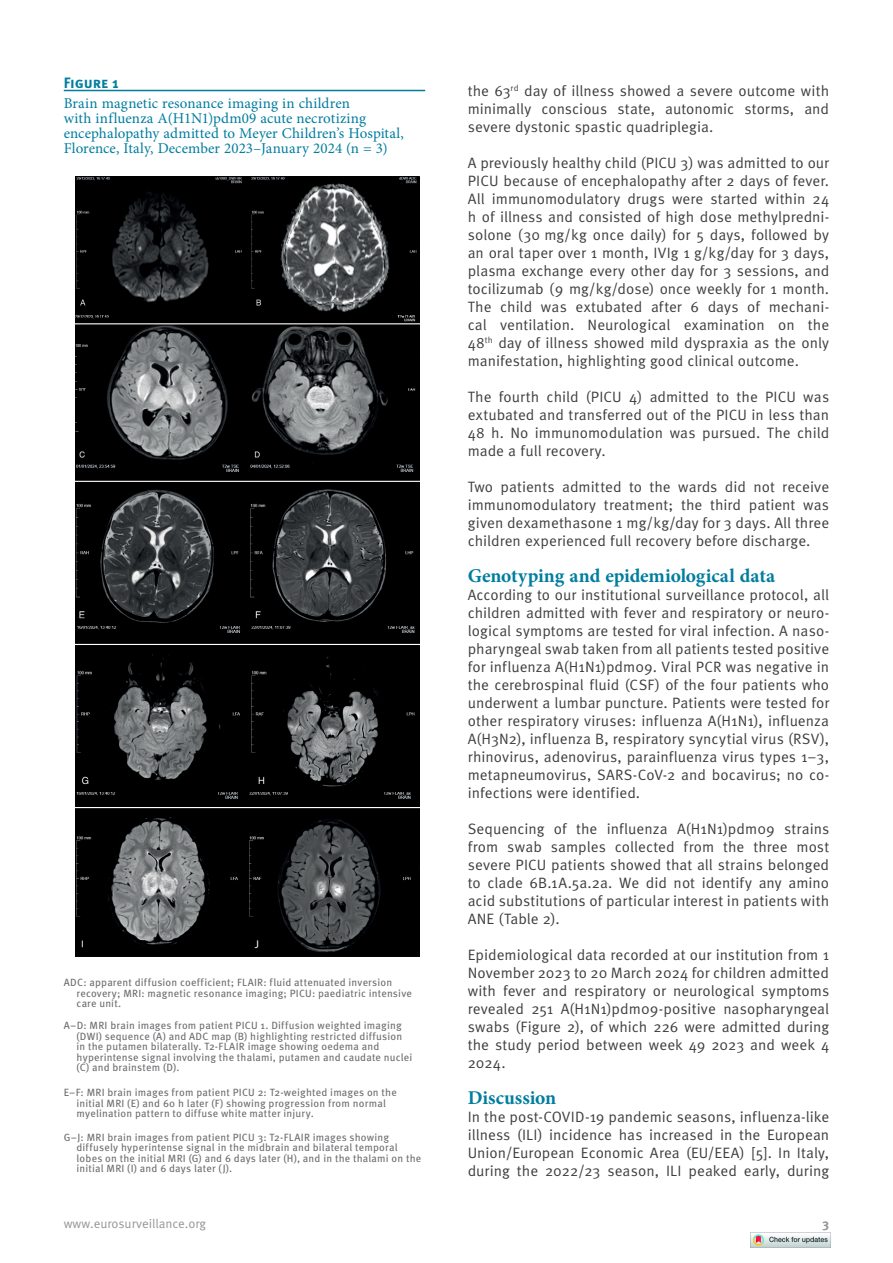
<style>
.page{position:relative;width:893px;height:1263px;background:#fff}
.page>*{position:absolute;margin:0;border:0;box-sizing:border-box;transform-origin:0 0}
.t1{font:700 19.5px "Minion Pro";letter-spacing:-.005em;color:#007d9f}
.t2{font:15px/18px "Meta Pro";color:#3e3e3f;text-align:justify}
.t3{font:15px/15px "Minion Pro";letter-spacing:.005em;color:#007d9f}
.t4{font:700 15px "Meta Pro";letter-spacing:-.005em;color:#007d9f}
.t5{font:12.75px "Meta Pro";color:#939598}
.t6{font:700 12.75px "Meta Pro";color:#939598}
.t7{font:11.25px "Myriad Pro";color:#fff}
.t8{font:10.5px/10.5px "Meta Pro";letter-spacing:.015em;color:#6c6d70}
</style>
<div class="page">
<hr style="left:64px;top:90px;width:361px;height:1px;background:#007d9f">
<img style="left:75px;top:176px;width:344px;height:781px">
<hr style="left:70px;top:807px;width:362px;height:1px;background:#fff">
<hr style="left:70px;top:644px;width:362px;height:1px;background:#fff">
<hr style="left:70px;top:481px;width:362px;height:1px;background:#fff">
<hr style="left:70px;top:323px;width:362px;height:1px;background:#fff">
<div style="left:253px;top:938px;width:10px;height:10px;background:#000001"></div>
<img style="left:750px;top:1232px;width:80px;height:16px">
<p class="t4" style="left:64px;top:73px;width:57px">Figure 1</p>
<p class="t3" style="left:64px;top:96px;width:341px">Brain magnetic resonance imaging in children<br>with influenza A(H1N1)pdm09 acute necrotizing encephalopathy admitted to Meyer Children’s Hospital, Florence, Italy, December 2023–January 2024 (n = 3)</p>
<p class="t7" style="left:255px;top:937px;width:6px">J</p>
<p class="t8" style="left:77px;top:977px;width:337px;text-indent:-13px">ADC: apparent diffusion coefficient; FLAIR: fluid attenuated inversion recovery; MRI: magnetic resonance imaging; PICU: paediatric intensive care unit.</p>
<p class="t8" style="left:77px;top:1020px;width:337px;text-indent:-13px">A–D: MRI brain images from patient PICU 1. Diffusion weighted imaging (DWI) sequence (A) and ADC map (B) highlighting restricted diffusion in the putamen bilaterally. T2-FLAIR image showing oedema and hyperintense signal involving the thalami, putamen and caudate nuclei (C) and brainstem (D).</p>
<p class="t8" style="left:77px;top:1087px;width:322px;text-indent:-13px">E–F: MRI brain images from patient PICU 2: T2-weighted images on the initial MRI (E) and 60 h later (F) showing progression from normal myelination pattern to diffuse white matter injury.</p>
<p class="t8" style="left:77px;top:1132px;width:346px;text-indent:-13px">G–J: MRI brain images from patient PICU 3: T2-FLAIR images showing diffusely hyperintense signal in the midbrain and bilateral temporal lobes on the initial MRI (G) and 6 days later (H), and in the thalami on the initial MRI (I) and 6 days later (J).</p>
<p class="t2" style="left:468px;top:82px;width:363px">the 63<sup>rd</sup> day of illness showed a severe outcome with minimally conscious state, autonomic storms, and severe dystonic spastic quadriplegia.</p>
<p class="t2" style="left:468px;top:154px;width:363px">A previously healthy child (PICU 3) was admitted to our PICU because of encephalopathy after 2 days of fever.<br>All immunomodulatory drugs were started within 24 h of illness and consisted of high dose methylpredni&shy;solone (30 mg/kg once daily) for 5 days, followed by an oral taper over 1 month, IVIg 1 g/kg/day for 3 days, plasma exchange every other day for 3 sessions, and tocilizumab (9 mg/kg/dose) once weekly for 1 month.<br>The child was extubated after 6 days of mechani&shy;cal ventilation. Neurological examination on the 48<sup>th</sup> day of illness showed mild dyspraxia as the only manifestation, highlighting good clinical outcome.</p>
<p class="t2" style="left:468px;top:388px;width:363px">The fourth child (PICU 4) admitted to the PICU was extubated and transferred out of the PICU in less than 48 h. No immunomodulation was pursued. The child made a full recovery.</p>
<p class="t2" style="left:468px;top:478px;width:363px">Two patients admitted to the wards did not receive immunomodulatory treatment; the third patient was given dexamethasone 1 mg/kg/day for 3 days. All three children experienced full recovery before discharge.</p>
<h1 class="t1" style="left:468px;top:562px;width:309px">Genotyping and epidemiological data</h1>
<p class="t2" style="left:468px;top:586px;width:363px">According to our institutional surveillance protocol, all children admitted with fever and respiratory or neuro&shy;logical symptoms are tested for viral infection. A naso&shy;pharyngeal swab taken from all patients tested positive for influenza A(H1N1)pdm09. Viral PCR was negative in the cerebrospinal fluid (CSF) of the four patients who underwent a lumbar puncture. Patients were tested for other respiratory viruses: influenza A(H1N1), influenza A(H3N2), influenza B, respiratory syncytial virus (RSV), rhinovirus, adenovirus, parainfluenza virus types 1–3, metapneumovirus, SARS-CoV-2 and bocavirus; no co&shy;infections were identified.</p>
<p class="t2" style="left:468px;top:820px;width:363px">Sequencing of the influenza A(H1N1)pdm09 strains from swab samples collected from the three most severe PICU patients showed that all strains belonged to clade 6B.1A.5a.2a. We did not identify any amino acid substitutions of particular interest in patients with ANE (Table 2).</p>
<p class="t2" style="left:468px;top:946px;width:363px">Epidemiological data recorded at our institution from 1<br>November 2023 to 20 March 2024 for children admitted with fever and respiratory or neurological symptoms revealed 251 A(H1N1)pdm09-positive nasopharyngeal swabs (Figure 2), of which 226 were admitted during the study period between week 49 2023 and week 4<br>2024.</p>
<h1 class="t1" style="left:468px;top:1084px;width:90px">Discussion</h1>
<p class="t2" style="left:468px;top:1108px;width:363px">In the post-COVID-19 pandemic seasons, influenza-like illness (ILI) incidence has increased in the European Union/European Economic Area (EU/EEA) [5]. In Italy, during the 2022/23 season, ILI peaked early, during</p>
<p class="t5" style="left:64px;top:1215px;width:144px">www.eurosurveillance.org</p>
<p class="t6" style="left:822px;top:1215px;width:8px">3</p>
</div>
